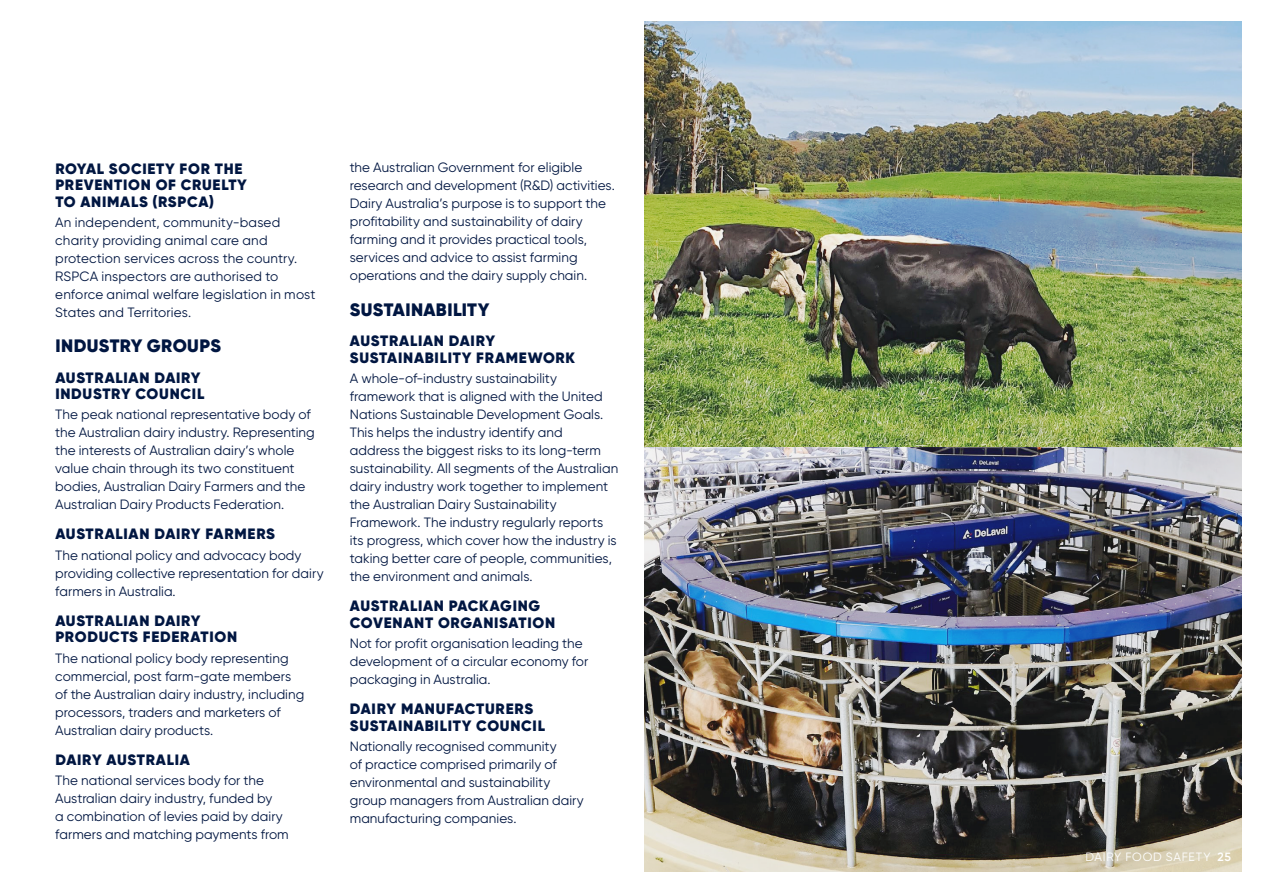
<style>
.page{position:relative;width:1263px;height:893px;background:#fff}
.page>*{position:absolute;margin:0;border:0;box-sizing:border-box;transform-origin:0 0}
.t1{font:900 18px "Gilroy";letter-spacing:.02em;color:#001641}
.t2{font:900 15px/16.5px "Gilroy";letter-spacing:.05em;color:#001641}
.t3{font:13.5px/18px "Gilroy";letter-spacing:.005em;color:#001641}
.t4{font:12px "Gilroy";letter-spacing:.06em;color:#fff}
.s1{font-weight:600}
</style>
<div class="page">
<img style="left:644px;top:21px;width:598px;height:851px">
<p class="t2" style="left:55px;top:160px;width:193px">ROYAL SOCIETY FOR THE<br>PREVENTION OF CRUELTY<br>TO ANIMALS (RSPCA)</p>
<p class="t3" style="left:55px;top:213px;width:262px">An independent, community-based charity providing animal care and protection services across the country.<br>RSPCA inspectors are authorised to enforce animal welfare legislation in most States and Territories.</p>
<h1 class="t1" style="left:55px;top:334px;width:167px">INDUSTRY GROUPS</h1>
<p class="t2" style="left:55px;top:369px;width:150px">AUSTRALIAN DAIRY<br>INDUSTRY COUNCIL</p>
<p class="t3" style="left:55px;top:405px;width:261px">The peak national representative body of the Australian dairy industry. Representing the interests of Australian dairy’s whole value chain through its two constituent bodies, Australian Dairy Farmers and the Australian Dairy Products Federation.</p>
<p class="t2" style="left:55px;top:526px;width:221px">AUSTRALIAN DAIRY FARMERS</p>
<p class="t3" style="left:55px;top:546px;width:270px">The national policy and advocacy body providing collective representation for dairy farmers in Australia.</p>
<p class="t2" style="left:55px;top:612px;width:183px">AUSTRALIAN DAIRY<br>PRODUCTS FEDERATION</p>
<p class="t3" style="left:55px;top:649px;width:251px">The national policy body representing commercial, post farm-gate members of the Australian dairy industry, including processors, traders and marketers of Australian dairy products.</p>
<p class="t2" style="left:55px;top:751px;width:136px">DAIRY AUSTRALIA</p>
<p class="t3" style="left:55px;top:771px;width:235px">The national services body for the Australian dairy industry, funded by<br>a combination of levies paid by dairy farmers and matching payments from</p>
<p class="t3" style="left:350px;top:159px;width:267px">the Australian Government for eligible research and development (R&amp;D) activities.<br>Dairy Australia’s purpose is to support the profitability and sustainability of dairy farming and it provides practical tools, services and advice to assist farming operations and the dairy supply chain.</p>
<h1 class="t1" style="left:350px;top:298px;width:141px">SUSTAINABILITY</h1>
<p class="t2" style="left:350px;top:333px;width:227px">AUSTRALIAN DAIRY<br>SUSTAINABILITY FRAMEWORK</p>
<p class="t3" style="left:350px;top:369px;width:270px">A whole-of-industry sustainability framework that is aligned with the United Nations Sustainable Development Goals.<br>This helps the industry identify and<br>address the biggest risks to its long-term sustainability. All segments of the Australian dairy industry work together to implement the Australian Dairy Sustainability Framework. The industry regularly reports its progress, which cover how the industry is taking better care of people, communities, the environment and animals.</p>
<p class="t2" style="left:350px;top:598px;width:207px">AUSTRALIAN PACKAGING<br>COVENANT ORGANISATION</p>
<p class="t3" style="left:350px;top:634px;width:240px">Not for profit organisation leading the development of a circular economy for packaging in Australia.</p>
<p class="t2" style="left:350px;top:700px;width:197px">DAIRY MANUFACTURERS<br>SUSTAINABILITY COUNCIL</p>
<p class="t3" style="left:350px;top:737px;width:235px">Nationally recognised community<br>of practice comprised primarily of environmental and sustainability group managers from Australian dairy manufacturing companies.</p>
<p class="t4" style="left:1085px;top:850px;width:147px">DAIRY FOOD SAFETY <span class="s1">25</span></p>
</div>
